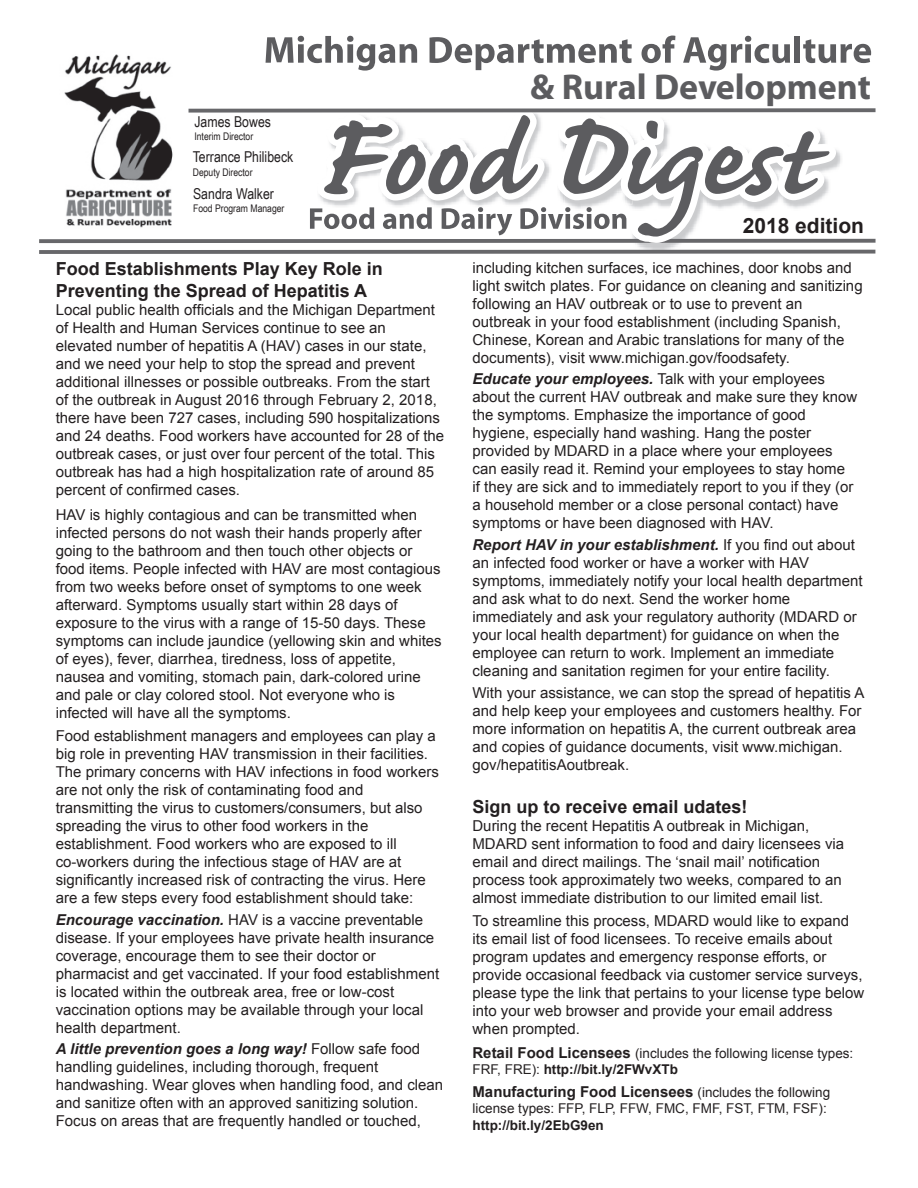
<style>
.page{position:relative;width:918px;height:1188px;background:#fff}
.page>*{position:absolute;margin:0;border:0;box-sizing:border-box;transform-origin:0 0}
.t1{font:700 36px "Myriad";color:#5c5c5f}
.t2{font:700 21px "Arial";color:#231f20}
.t3{font:700 18px "Arial";color:#231f20}
.t4{font:15px/18px "Arial";color:#231f20}
.Q_lines{font:700 15px "Arial";color:#231f20}
.t5{font:italic 700 15px "Arial";color:#231f20}
.t6{font:15px "Arial Narrow";color:#231f20}
.t7{font:13.5px/16.2px "Arial";color:#231f20}
.t8{font:700 13.5px "Arial";color:#231f20}
.t9{font:10.5px "Arial Narrow";color:#231f20}
.s1{font-weight:700;font-style:italic}
.s2{font-weight:400;font-style:normal}
.s3{font-weight:700;font-size:15px}
.s4{font-weight:700}
.s5{font-weight:400;font-size:13.5px}
</style>
<div class="page">
<img style="left:64px;top:54px;width:109px;height:174px">
<img style="left:556px;top:150px;width:288px;height:100px">
<svg style="left:266px;top:36px;width:151px;height:35px"></svg>
<svg style="left:430px;top:37px;width:202px;height:33px"></svg>
<svg style="left:642px;top:36px;width:33px;height:27px"></svg>
<svg style="left:683px;top:36px;width:107px;height:35px"></svg>
<div style="left:795px;top:36px;width:5px;height:27px;background:#5c5c5f"></div>
<svg style="left:803px;top:39px;width:68px;height:24px"></svg>
<svg style="left:39px;top:239px;width:837px;height:4px"></svg>
<svg style="left:39px;top:250px;width:836px;height:4px;background:#707073"></svg>
<svg style="left:310px;top:113px;width:526px;height:130px"></svg>
<div style="left:189px;top:108px;width:687px;height:5px;background:#67676a"></div>
<p class="t6" style="left:194px;top:111px;width:78px">James Bowes</p>
<p class="t9" style="left:194px;top:129px;width:60px">Interim Director</p>
<p class="t6" style="left:193px;top:146px;width:102px">Terrance Philibeck</p>
<p class="t9" style="left:193px;top:164px;width:61px">Deputy Director</p>
<p class="t6" style="left:193px;top:183px;width:82px">Sandra Walker</p>
<p class="t9" style="left:193px;top:201px;width:93px">Food Program Manager</p>
<p class="t3" style="left:56px;top:256px;width:329px">Food Establishments Play Key Role in</p>
<p class="t3" style="left:56px;top:278px;width:313px">Preventing the Spread of Hepatitis A</p>
<p class="t4" style="left:56px;top:300px;width:381px">Local public health officials and the Michigan Department of Health and Human Services continue to see an</p>
<p class="t4" style="left:56px;top:336px;width:372px">elevated number of hepatitis A (HAV) cases in our state, and we need your help to stop the spread and prevent</p>
<p class="t4" style="left:56px;top:372px;width:390px">additional illnesses or possible outbreaks. From the start of the outbreak in August 2016 through February 2, 2018, there have been 727 cases, including 590 hospitalizations and 24 deaths. Food workers have accounted for 28 of the outbreak cases, or just over four percent of the total. This outbreak has had a high hospitalization rate of around 85 percent of confirmed cases.</p>
<p class="t4" style="left:56px;top:505px;width:363px">HAV is highly contagious and can be transmitted when</p>
<p class="t4" style="left:56px;top:523px;width:386px">infected persons do not wash their hands properly after going to the bathroom and then touch other objects or food items. People infected with HAV are most contagious from two weeks before onset of symptoms to one week</p>
<p class="t4" style="left:56px;top:595px;width:343px">afterward. Symptoms usually start within 28 days of</p>
<p class="t4" style="left:56px;top:613px;width:387px">exposure to the virus with a range of 15-50 days. These symptoms can include jaundice (yellowing skin and whites of eyes), fever, diarrhea, tiredness, loss of appetite,</p>
<p class="t4" style="left:56px;top:667px;width:367px">nausea and vomiting, stomach pain, dark-colored urine and pale or clay colored stool. Not everyone who is</p>
<p class="t4" style="left:56px;top:703px;width:237px">infected will have all the symptoms.</p>
<p class="t4" style="left:56px;top:727px;width:385px">Food establishment managers and employees can play a big role in preventing HAV transmission in their facilities.<br>The primary concerns with HAV infections in food workers are not only the risk of contaminating food and</p>
<p class="t4" style="left:56px;top:799px;width:368px">transmitting the virus to customers/consumers, but also spreading the virus to other food workers in the</p>
<p class="t4" style="left:56px;top:835px;width:342px">establishment. Food workers who are exposed to ill</p>
<p class="t4" style="left:56px;top:853px;width:347px">co-workers during the infectious stage of HAV are at</p>
<p class="t4" style="left:56px;top:871px;width:372px">significantly increased risk of contracting the virus. Here are a few steps every food establishment should take:</p>
<p class="t4" style="left:56px;top:910px;width:380px"><span class="s1">Encourage vaccination.</span> HAV is a vaccine preventable disease. If your employees have private health insurance coverage, encourage them to see their doctor or</p>
<p class="t4" style="left:56px;top:964px;width:385px">pharmacist and get vaccinated. If your food establishment is located within the outbreak area, free or low-cost</p>
<p class="t4" style="left:56px;top:1000px;width:369px">vaccination options may be available through your local health department.</p>
<p class="t5" style="left:56px;top:1039px;width:366px">A little prevention goes a long way! <span class="s2">Follow safe food</span></p>
<p class="t4" style="left:56px;top:1058px;width:324px">handling guidelines, including thorough, frequent</p>
<p class="t4" style="left:56px;top:1076px;width:389px">handwashing. Wear gloves when handling food, and clean and sanitize often with an approved sanitizing solution.<br>Focus on areas that are frequently handled or touched,</p>
<h1 class="t1" style="left:530px;top:68px;width:342px">&amp; Rural Development</h1>
<p class="t2" style="left:743px;top:211px;width:123px">2018 edition</p>
<p class="Q_lines" style="left:739px;top:217px;width:85px">Winter 2011</p>
<p class="t4" style="left:472px;top:258px;width:392px">including kitchen surfaces, ice machines, door knobs and light switch plates. For guidance on cleaning and sanitizing following an HAV outbreak or to use to prevent an</p>
<p class="t4" style="left:472px;top:312px;width:373px">outbreak in your food establishment (including Spanish,<br>Chinese, Korean and Arabic translations for many of the documents), visit www.michigan.gov/foodsafety.</p>
<p class="t4" style="left:472px;top:370px;width:386px"><span class="s1">Educate your employees.</span> Talk with your employees about the current HAV outbreak and make sure they know the symptoms. Emphasize the importance of good</p>
<p class="t4" style="left:472px;top:424px;width:340px">hygiene, especially hand washing. Hang the poster</p>
<p class="t4" style="left:472px;top:442px;width:382px">provided by MDARD in a place where your employees can easily read it. Remind your employees to stay home if they are sick and to immediately report to you if they (or a household member or a close personal contact) have symptoms or have been diagnosed with HAV.</p>
<p class="t4" style="left:472px;top:536px;width:384px"><span class="s1">Report HAV in your establishment.</span> If you find out about an infected food worker or have a worker with HAV</p>
<p class="t4" style="left:472px;top:572px;width:392px">symptoms, immediately notify your local health department and ask what to do next. Send the worker home</p>
<p class="t4" style="left:472px;top:608px;width:386px">immediately and ask your regulatory authority (MDARD or your local health department) for guidance on when the employee can return to work. Implement an immediate cleaning and sanitation regimen for your entire facility.</p>
<p class="t4" style="left:472px;top:683px;width:393px">With your assistance, we can stop the spread of hepatitis A and help keep your employees and customers healthy. For more information on hepatitis A, the current outbreak area and copies of guidance documents, visit www.michigan. gov/hepatitisAoutbreak.</p>
<p class="t3" style="left:472px;top:794px;width:277px">Sign up to receive email udates!</p>
<p class="t4" style="left:472px;top:816px;width:373px">During the recent Hepatitis A outbreak in Michigan,<br>MDARD sent information to food and dairy licensees via email and direct mailings. The ‘snail mail’ notification</p>
<p class="t4" style="left:472px;top:870px;width:371px">process took approximately two weeks, compared to an almost immediate distribution to our limited email list.</p>
<p class="t4" style="left:472px;top:912px;width:378px">To streamline this process, MDARD would like to expand its email list of food licensees. To receive emails about</p>
<p class="t4" style="left:472px;top:948px;width:356px">program updates and emergency response efforts, or</p>
<p class="t4" style="left:472px;top:966px;width:393px">provide occasional feedback via customer service surveys, please type the link that pertains to your license type below into your web browser and provide your email address when prompted.</p>
<p class="t7" style="left:472px;top:1045px;width:382px"><span class="s3">Retail Food Licensees</span> (includes the following license types:<br>FRF, FRE): <span class="s4">http://bit.ly/2FWvXTb</span></p>
<p class="Q_lines" style="left:472px;top:1081px;width:359px">Manufacturing Food Licensees <span class="s5">(includes the following</span></p>
<p class="t7" style="left:472px;top:1100px;width:356px">license types: FFP, FLP, FFW, FMC, FMF, FST, FTM, FSF):</p>
<p class="t8" style="left:472px;top:1115px;width:133px">http://bit.ly/2EbG9en</p>
</div>
